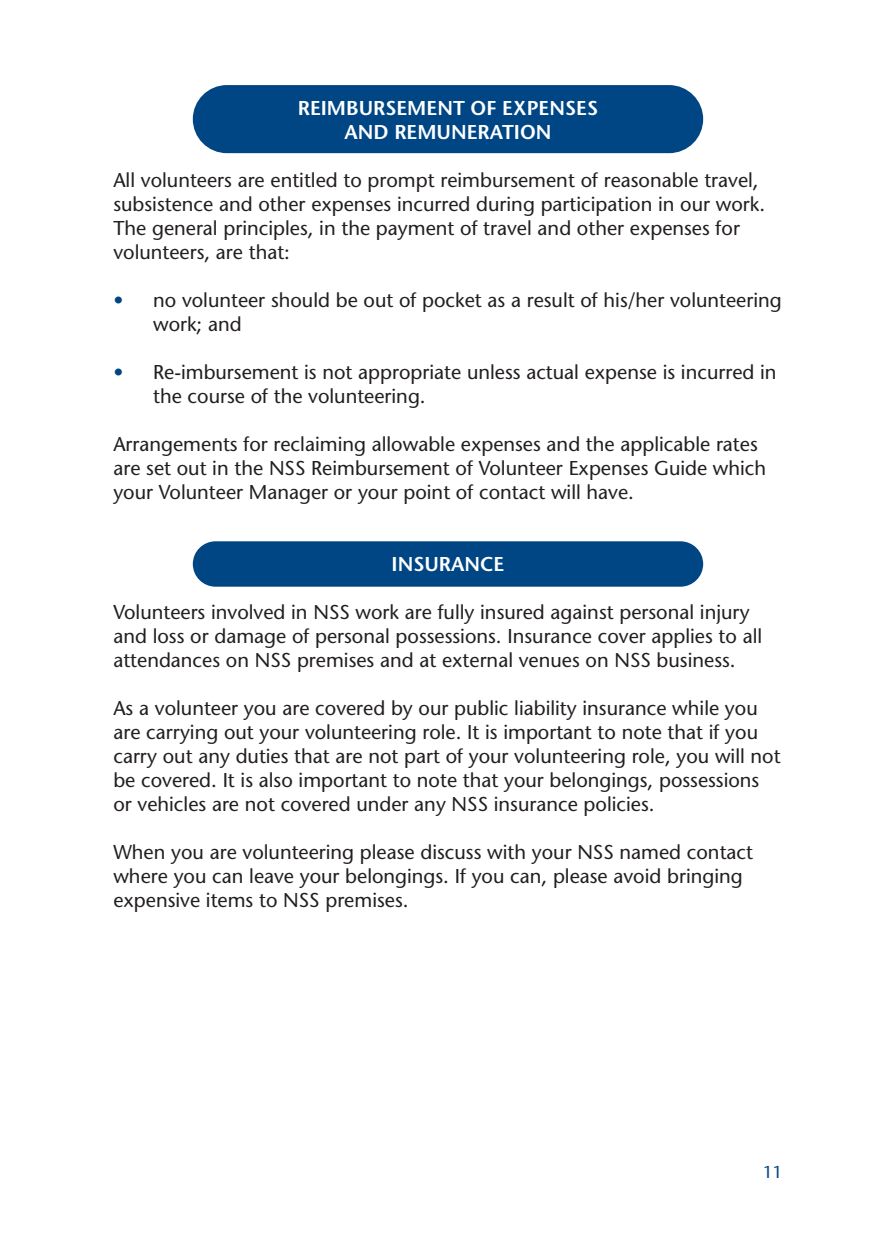
<style>
.page{position:relative;width:896px;height:1248px;background:#fff}
.page>*{position:absolute;margin:0;border:0;box-sizing:border-box;transform-origin:0 0}
.t1{font:20px/24px "Stone Sans";color:#231f20}
.t2{font:600 20px/24px "Stone Sans";color:#fff;text-align:center}
.t3{font:17px "Stone Sans";color:#004685}
.s1{color:#004685}
</style>
<div class="page">
<div style="left:193px;top:85px;width:510px;height:68px;background:#004685;border-radius:34px"></div>
<div style="left:193px;top:541px;width:510px;height:45px;background:#004685;border-radius:23px"></div>
<p class="t2" style="left:298px;top:98px;width:302px">REIMBURSEMENT OF EXPENSES<br>AND REMUNERATION</p>
<p class="t1" style="left:113px;top:170px;width:653px">All volunteers are entitled to prompt reimbursement of reasonable travel, subsistence and other expenses incurred during participation in our work.<br>The general principles, in the payment of travel and other expenses for volunteers, are that:</p>
<p class="t1" style="left:153px;top:290px;width:630px;text-indent:-40px"><span class="s1">•</span> no volunteer should be out of pocket as a result of his/her volunteering work; and</p>
<p class="t1" style="left:153px;top:362px;width:625px;text-indent:-40px"><span class="s1">•</span> Re-imbursement is not appropriate unless actual expense is incurred in the course of the volunteering.</p>
<p class="t1" style="left:113px;top:434px;width:654px">Arrangements for reclaiming allowable expenses and the applicable rates are set out in the NSS Reimbursement of Volunteer Expenses Guide which your Volunteer Manager or your point of contact will have.</p>
<p class="t2" style="left:391px;top:554px;width:114px">INSURANCE</p>
<p class="t1" style="left:113px;top:602px;width:650px">Volunteers involved in NSS work are fully insured against personal injury and loss or damage of personal possessions. Insurance cover applies to all attendances on NSS premises and at external venues on NSS business.</p>
<p class="t1" style="left:113px;top:698px;width:669px">As a volunteer you are covered by our public liability insurance while you are carrying out your volunteering role. It is important to note that if you carry out any duties that are not part of your volunteering role, you will not be covered. It is also important to note that your belongings, possessions or vehicles are not covered under any NSS insurance policies.</p>
<p class="t1" style="left:113px;top:842px;width:641px">When you are volunteering please discuss with your NSS named contact where you can leave your belongings. If you can, please avoid bringing expensive items to NSS premises.</p>
<p class="t3" style="left:763px;top:1165px;width:21px">11</p>
</div>
